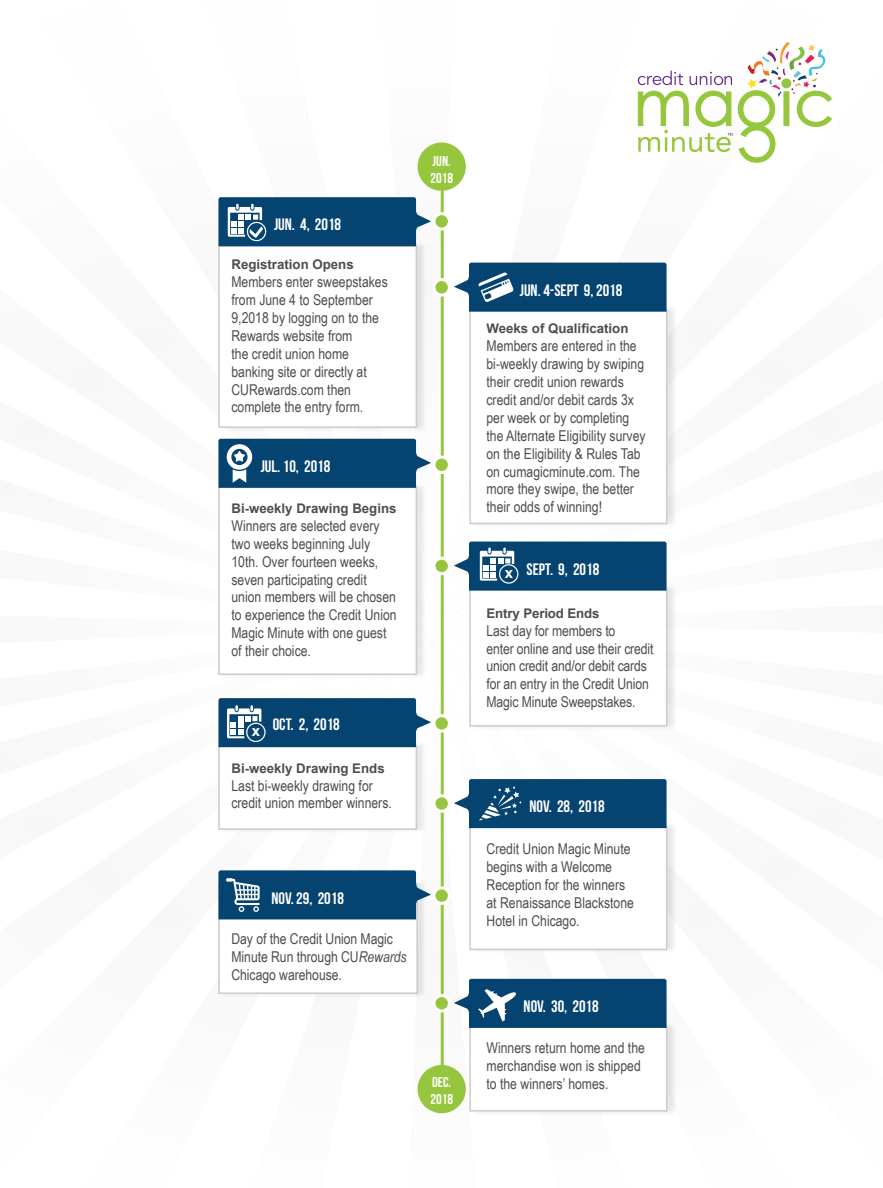
<style>
.page{position:relative;width:883px;height:1188px;background:#fff}
.page>*{position:absolute;margin:0;border:0;box-sizing:border-box;transform-origin:0 0}
.t1{font:16.65px "Bebas Neue";color:#fff}
.t2{font:16.5px "Bebas Neue";color:#fff}
.t3{font:700 15px "Arial";color:#fff}
.t4{font:14.85px/17.9px "Arial Narrow";color:#4d4d4d}
.t5{font:14.25px/17.1px "Bebas Neue";color:#fff}
.t6{font:700 13.2px "Arial";color:#4d4d4d}
.s1{font-style:italic}
</style>
<div class="page">
<svg style="left:440px;top:146px;width:209px;height:471px"></svg>
<hr style="left:441px;top:174px;width:3px;height:896px;background:#96c63d">
<div style="left:419px;top:1066px;width:45px;height:46px;background:#96c63d;border-radius:50%"></div>
<div style="left:417px;top:1065px;width:49px;height:48px;border:3px solid #96c63d;border-radius:50%"></div>
<div style="left:419px;top:144px;width:45px;height:45px;background:#96c63d;border-radius:50%"></div>
<div style="left:417px;top:142px;width:49px;height:49px;border:3px solid #96c63d;border-radius:50%"></div>
<img style="left:482px;top:643px;width:193px;height:85px">
<div style="left:469px;top:588px;width:198px;height:139px;background:#fff;border:2px solid #ccc"></div>
<div style="left:434px;top:558px;width:15px;height:16px;background:#96c63d;border-radius:50%"></div>
<div style="left:432px;top:557px;width:19px;height:18px;border:3px solid #fff;border-radius:50%"></div>
<div style="left:218px;top:883px;width:200px;height:111px;background:#fff;border:2px solid #ccc"></div>
<div style="left:434px;top:888px;width:15px;height:15px;background:#96c63d;border-radius:50%"></div>
<div style="left:432px;top:886px;width:19px;height:19px;border:3px solid #fff;border-radius:50%"></div>
<svg style="left:218px;top:870px;width:213px;height:49px;background:#1e567f"></svg>
<img style="left:477px;top:1019px;width:198px;height:95px">
<div style="left:469px;top:1026px;width:198px;height:86px;background:#fff;border:2px solid #ccc"></div>
<div style="left:434px;top:996px;width:15px;height:15px;background:#96c63d;border-radius:50%"></div>
<div style="left:432px;top:994px;width:19px;height:18px;border:3px solid #fff;border-radius:50%"></div>
<svg style="left:454px;top:979px;width:212px;height:49px;background:#1f567f"></svg>
<img style="left:474px;top:819px;width:202px;height:134px">
<div style="left:469px;top:826px;width:198px;height:124px;background:#fff;border:2px solid #ccc"></div>
<svg style="left:434px;top:796px;width:15px;height:15px"></svg>
<div style="left:432px;top:794px;width:19px;height:19px;border:3px solid #fff;border-radius:50%"></div>
<img style="left:468px;top:303px;width:208px;height:228px">
<div style="left:469px;top:309px;width:198px;height:215px;background:#fff;border:2px solid #ccc"></div>
<svg style="left:434px;top:280px;width:15px;height:15px"></svg>
<div style="left:432px;top:278px;width:19px;height:19px;border:3px solid #fff;border-radius:50%"></div>
<svg style="left:454px;top:263px;width:212px;height:49px;background:#205780"></svg>
<svg style="left:447px;top:542px;width:228px;height:101px"></svg>
<div style="left:218px;top:245px;width:199px;height:183px;background:#fff;border:2px solid #ccc"></div>
<div style="left:434px;top:214px;width:15px;height:15px;background:#96c63d;border-radius:50%"></div>
<div style="left:432px;top:212px;width:19px;height:19px;border:3px solid #fff;border-radius:50%"></div>
<svg style="left:218px;top:197px;width:213px;height:49px;background:#245a82"></svg>
<div style="left:218px;top:487px;width:199px;height:188px;background:#fff;border:2px solid #ccc"></div>
<div style="left:434px;top:457px;width:15px;height:16px;background:#96c63d;border-radius:50%"></div>
<div style="left:432px;top:456px;width:19px;height:18px;border:3px solid #fff;border-radius:50%"></div>
<svg style="left:218px;top:439px;width:213px;height:49px;background:#215880"></svg>
<div style="left:218px;top:745px;width:199px;height:85px;background:#fff;border:2px solid #ccc"></div>
<svg style="left:434px;top:716px;width:15px;height:15px"></svg>
<div style="left:432px;top:714px;width:19px;height:19px;border:3px solid #fff;border-radius:50%"></div>
<svg style="left:218px;top:698px;width:213px;height:49px;background:#235a82"></svg>
<svg style="left:454px;top:779px;width:212px;height:49px;background:#1a537d"></svg>
<svg style="left:637px;top:42px;width:195px;height:121px"></svg>
<p class="t2" style="left:274px;top:216px;width:69px">JUN. 4, 2018</p>
<p class="t6" style="left:231px;top:256px;width:124px">Registration Opens</p>
<p class="t4" style="left:231px;top:272px;width:158px">Members enter sweepstakes from June 4 to September<br>9,2018 by logging on to the<br>Rewards website from<br>the credit union home banking site or directly at<br>CURewards.com then complete the entry form.</p>
<p class="t2" style="left:261px;top:457px;width:71px">JUL. 10, 2018</p>
<p class="t6" style="left:231px;top:500px;width:167px">Bi-weekly Drawing Begins</p>
<p class="t4" style="left:231px;top:516px;width:167px">Winners are selected every two weeks beginning July<br>10th. Over fourteen weeks, seven participating credit union members will be chosen to experience the Credit Union<br>Magic Minute with one guest of their choice.</p>
<p class="t3" style="left:252px;top:721px;width:10px">x</p>
<p class="t2" style="left:273px;top:715px;width:69px">OCT. 2, 2018</p>
<p class="t6" style="left:231px;top:759px;width:155px">Bi-weekly Drawing Ends</p>
<p class="t4" style="left:231px;top:776px;width:162px">Last bi-weekly drawing for credit union member winners.</p>
<p class="t5" style="left:430px;top:152px;width:24px">JUN.<br>2018</p>
<p class="t2" style="left:271px;top:889px;width:74px">NOV. 29, 2018</p>
<p class="t4" style="left:231px;top:930px;width:177px">Day of the Credit Union Magic<br>Minute Run through CU<span class="s1">Rewards<br></span>Chicago warehouse.</p>
<p class="t5" style="left:430px;top:1073px;width:24px">DEC.<br>2018</p>
<p class="t1" style="left:520px;top:281px;width:104px">JUN. 4-SEPT 9, 2018</p>
<p class="t6" style="left:486px;top:320px;width:143px">Weeks of Qualification</p>
<p class="t4" style="left:486px;top:337px;width:161px">Members are entered in the bi-weekly drawing by swiping their credit union rewards credit and/or debit cards 3x per week or by completing the Alternate Eligibility survey on the Eligibility &amp; Rules Tab on cumagicminute.com. The more they swipe, the better their odds of winning!</p>
<p class="t2" style="left:526px;top:560px;width:74px">SEPT. 9, 2018</p>
<p class="t6" style="left:486px;top:604px;width:115px">Entry Period Ends</p>
<p class="t4" style="left:486px;top:621px;width:169px">Last day for members to<br>enter online and use their credit union credit and/or debit cards for an entry in the Credit Union<br>Magic Minute Sweepstakes.</p>
<p class="t3" style="left:505px;top:563px;width:10px">x</p>
<p class="t2" style="left:529px;top:798px;width:77px">NOV. 28, 2018</p>
<p class="t4" style="left:486px;top:839px;width:149px">Credit Union Magic Minute begins with a Welcome<br>Reception for the winners at Renaissance Blackstone<br>Hotel in Chicago.</p>
<p class="t2" style="left:523px;top:997px;width:77px">NOV. 30, 2018</p>
<p class="t4" style="left:486px;top:1038px;width:160px">Winners return home and the merchandise won is shipped to the winners’ homes.</p>
</div>
